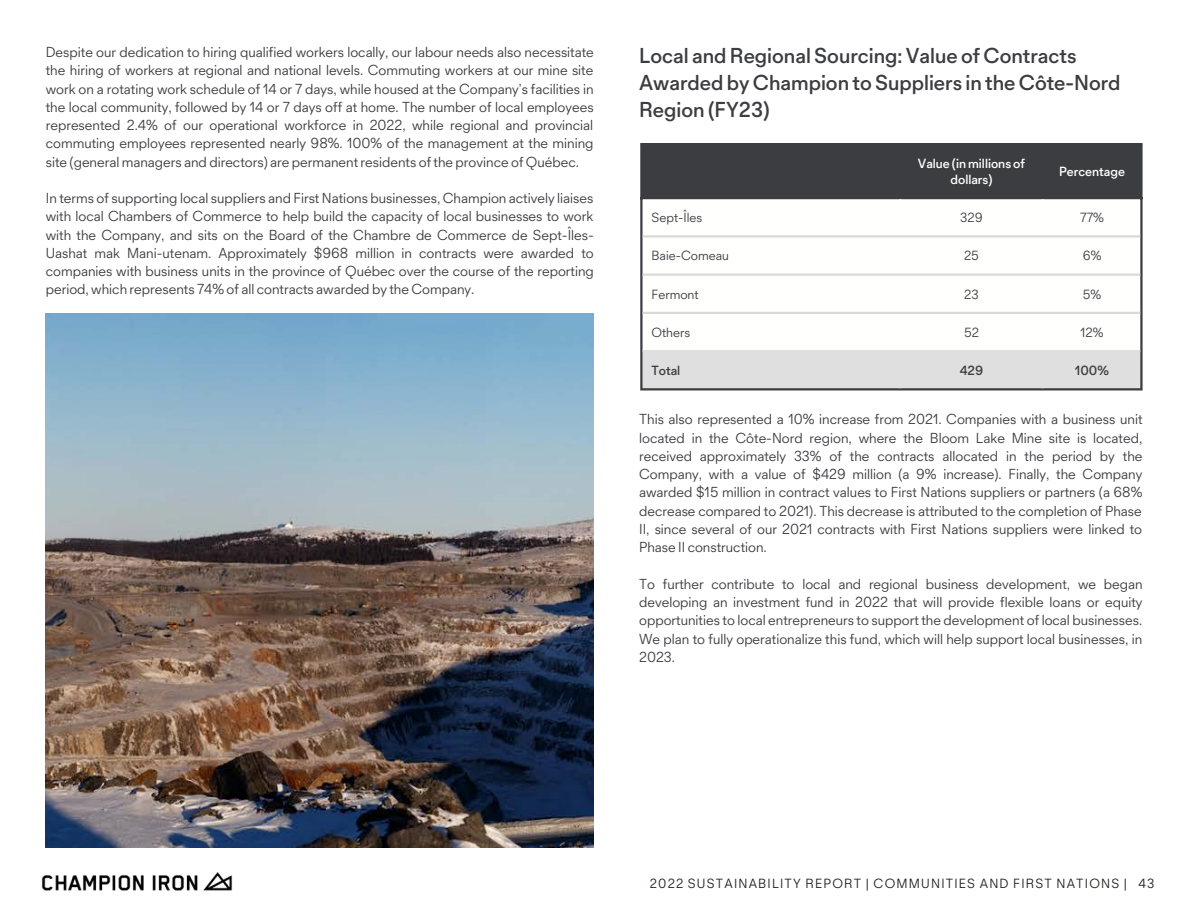
<style>
.page{position:relative;width:1188px;height:918px;background:#fff}
.page>*{position:absolute;margin:0;border:0;box-sizing:border-box;transform-origin:0 0}
.t1{font:600 19.5px/27px "Marcel";color:#3c3d41}
.t2{font:300 13.05px/18.3px "Marcel";color:#3c3d41;text-align:justify}
.t3{font:300 12px "Marcel";letter-spacing:.1em;color:#221c17}
.t4{font:300 12px "Marcel";color:#3c3d41}
.t5{font:600 12px/16px "Marcel";color:#fff;text-align:center}
.t6{font:600 12px "Marcel";color:#3c3d41}
</style>
<div class="page">
<img style="left:41px;top:872px;width:192px;height:19px">
<img style="left:46px;top:314px;width:548px;height:534px">
<div style="left:643px;top:145px;width:497px;height:52px;background:#3c3d41"></div>
<svg style="left:643px;top:199px;width:497px;height:113px"></svg>
<div style="left:643px;top:352px;width:497px;height:36px;background:#dfdfdf"></div>
<hr style="left:640px;top:145px;width:3px;height:243px;background:#3c3d41">
<hr style="left:899px;top:145px;width:2px;height:52px;background:#3c3d41">
<hr style="left:1042px;top:145px;width:2px;height:52px;background:#3c3d41">
<hr style="left:1140px;top:145px;width:3px;height:243px;background:#3c3d41">
<hr style="left:640px;top:143px;width:503px;height:2px;background:#3c3d41">
<hr style="left:640px;top:197px;width:503px;height:2px;background:#3c3d41">
<hr style="left:640px;top:388px;width:503px;height:2px;background:#3c3d41">
<hr style="left:899px;top:199px;width:2px;height:151px;background:#fff">
<hr style="left:1042px;top:199px;width:2px;height:151px;background:#fff">
<hr style="left:899px;top:352px;width:2px;height:36px;background:#dfdfdf">
<hr style="left:1042px;top:352px;width:2px;height:36px;background:#dfdfdf">
<hr style="left:643px;top:350px;width:497px;height:2px;background:#dfdfdf">
<hr style="left:643px;top:235px;width:497px;height:2px;background:#d9d9d9">
<hr style="left:643px;top:273px;width:497px;height:3px;background:#d9d9d9">
<hr style="left:643px;top:312px;width:497px;height:2px;background:#d9d9d9">
<p class="t2" style="left:46px;top:43px;width:550px">Despite our dedication to hiring qualified workers locally, our labour needs also necessitate the hiring of workers at regional and national levels. Commuting workers at our mine site work on a rotating work schedule of 14 or 7 days, while housed at the Company’s facilities in the local community, followed by 14 or 7 days off at home. The number of local employees represented 2.4% of our operational workforce in 2022, while regional and provincial commuting employees represented nearly 98%. 100% of the management at the mining site (general managers and directors) are permanent residents of the province of Québec.</p>
<p class="t2" style="left:46px;top:189px;width:550px">In terms of supporting local suppliers and First Nations businesses, Champion actively liaises with local Chambers of Commerce to help build the capacity of local businesses to work with the Company, and sits on the Board of the Chambre de Commerce de Sept-Îles-Uashat mak Mani-utenam. Approximately $968 million in contracts were awarded to companies with business units in the province of Québec over the course of the reporting period, which represents 74% of all contracts awarded by the Company.</p>
<p class="t1" style="left:639px;top:41px;width:483px">Local and Regional Sourcing: Value of Contracts<br>Awarded by Champion to Suppliers in the Côte-Nord<br>Region (FY23)</p>
<p class="t5" style="left:918px;top:155px;width:109px">Value (in millions of dollars)</p>
<p class="t5" style="left:1059px;top:163px;width:67px">Percentage</p>
<p class="t4" style="left:652px;top:210px;width:52px">Sept-Îles</p>
<p class="t4" style="left:960px;top:210px;width:24px">329</p>
<p class="t4" style="left:1080px;top:210px;width:25px">77%</p>
<p class="t4" style="left:652px;top:248px;width:79px">Baie-Comeau</p>
<p class="t4" style="left:964px;top:248px;width:16px">25</p>
<p class="t4" style="left:1083px;top:248px;width:20px">6%</p>
<p class="t4" style="left:652px;top:286px;width:49px">Fermont</p>
<p class="t4" style="left:964px;top:286px;width:16px">23</p>
<p class="t4" style="left:1083px;top:286px;width:20px">5%</p>
<p class="t4" style="left:652px;top:324px;width:40px">Others</p>
<p class="t4" style="left:964px;top:324px;width:16px">52</p>
<p class="t4" style="left:1081px;top:324px;width:24px">12%</p>
<p class="t6" style="left:652px;top:363px;width:30px">Total</p>
<p class="t6" style="left:960px;top:363px;width:25px">429</p>
<p class="t6" style="left:1075px;top:363px;width:35px">100%</p>
<p class="t2" style="left:639px;top:410px;width:505px">This also represented a 10% increase from 2021. Companies with a business unit located in the Côte-Nord region, where the Bloom Lake Mine site is located, received approximately 33% of the contracts allocated in the period by the Company, with a value of $429 million (a 9% increase). Finally, the Company awarded $15 million in contract values to First Nations suppliers or partners (a 68% decrease compared to 2021). This decrease is attributed to the completion of Phase II, since several of our 2021 contracts with First Nations suppliers were linked to Phase II construction.</p>
<p class="t2" style="left:639px;top:574px;width:505px">To further contribute to local and regional business development, we began developing an investment fund in 2022 that will provide flexible loans or equity opportunities to local entrepreneurs to support the development of local businesses.<br>We plan to fully operationalize this fund, which will help support local businesses, in 2023.</p>
<p class="t3" style="left:650px;top:875px;width:506px">2022 SUSTAINABILITY REPORT | COMMUNITIES AND FIRST NATIONS | 43</p>
</div>
